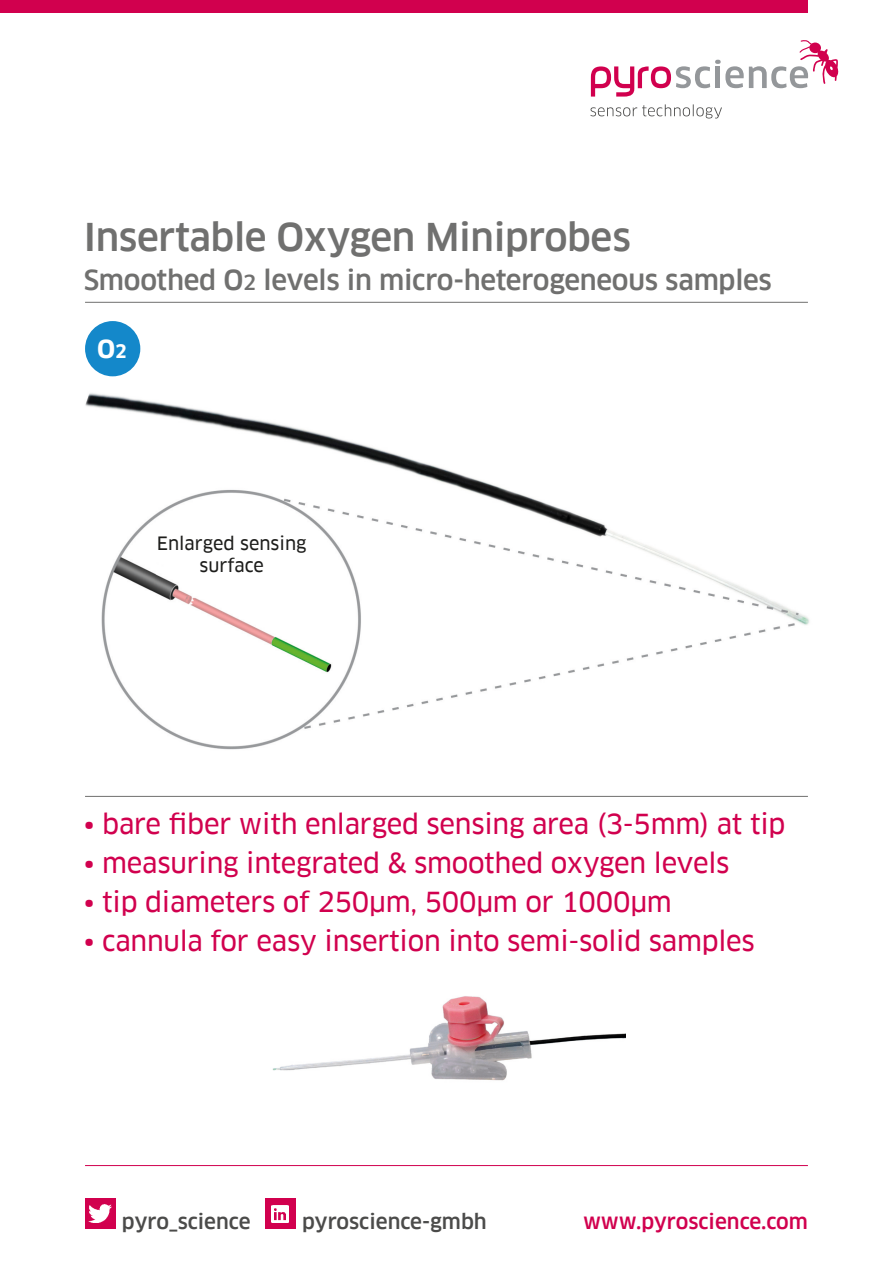
<style>
.page{position:relative;width:893px;height:1263px;background:#fff}
.page>*{position:absolute;margin:0;border:0;box-sizing:border-box;transform-origin:0 0}
.t1{font:500 37.5px "Clan OT";letter-spacing:-.01em;color:#70706f}
.t2{font:27px "Clan OT News";letter-spacing:-.01em;color:#d1004e}
.t3{font:500 27px "Clan OT";letter-spacing:-.01em;color:#70706f}
.t4{font:700 24.3px "Clan OT";color:#fff}
.t5{font:500 20.4px "Clan OT";color:#4b4b4a}
.t6{font:500 20.4px "Clan OT";color:#d1004e}
.t7{font:18px/21.6px "Clan OT News";color:#1d1d1b;text-align:center}
.s1{font-size:20.25px}
.s2{font-size:18.15px}
</style>
<div class="page">
<div style="left:0;top:0;width:808px;height:13px;background:#d1004e"></div>
<svg style="left:590px;top:104px;width:132px;height:14px"></svg>
<svg style="left:591px;top:40px;width:247px;height:57px"></svg>
<hr style="left:85px;top:302px;width:723px;height:1px;background:#70706f">
<hr style="left:85px;top:796px;width:723px;height:1px;background:#70706f">
<img style="left:85px;top:393px;width:725px;height:357px">
<img style="left:272px;top:996px;width:353px;height:85px">
<div style="left:85px;top:1198px;width:30px;height:30px;background:#d1004e"></div>
<img style="left:89px;top:1204px;width:23px;height:19px">
<div style="left:265px;top:1198px;width:31px;height:30px;background:#d1004e"></div>
<img style="left:271px;top:1205px;width:18px;height:18px">
<div style="left:85px;top:321px;width:55px;height:55px;background:#1488ca;border-radius:50%"></div>
<hr style="left:85px;top:1165px;width:723px;height:1px;background:#d1004e">
<h1 class="t1" style="left:84px;top:215px;width:549px">Insertable Oxygen Miniprobes</h1>
<p class="t3" style="left:84px;top:264px;width:690px">Smoothed O<span class="s1">2</span> levels in micro-heterogeneous samples</p>
<p class="t4" style="left:97px;top:335px;width:31px">O<span class="s2">2</span></p>
<p class="t7" style="left:157px;top:533px;width:151px">Enlarged sensing surface</p>
<p class="t2" style="left:84px;top:808px;width:703px">• bare fiber with enlarged sensing area (3-5mm) at tip</p>
<p class="t2" style="left:84px;top:847px;width:647px">• measuring integrated &amp; smoothed oxygen levels</p>
<p class="t2" style="left:84px;top:886px;width:589px">• tip diameters of 250μm, 500μm or 1000μm</p>
<p class="t2" style="left:84px;top:925px;width:672px">• cannula for easy insertion into semi-solid samples</p>
<p class="t5" style="left:122px;top:1209px;width:130px">pyro_science</p>
<p class="t5" style="left:302px;top:1209px;width:186px">pyroscience-gmbh</p>
<p class="t6" style="left:583px;top:1209px;width:226px">www.pyroscience.com</p>
</div>
